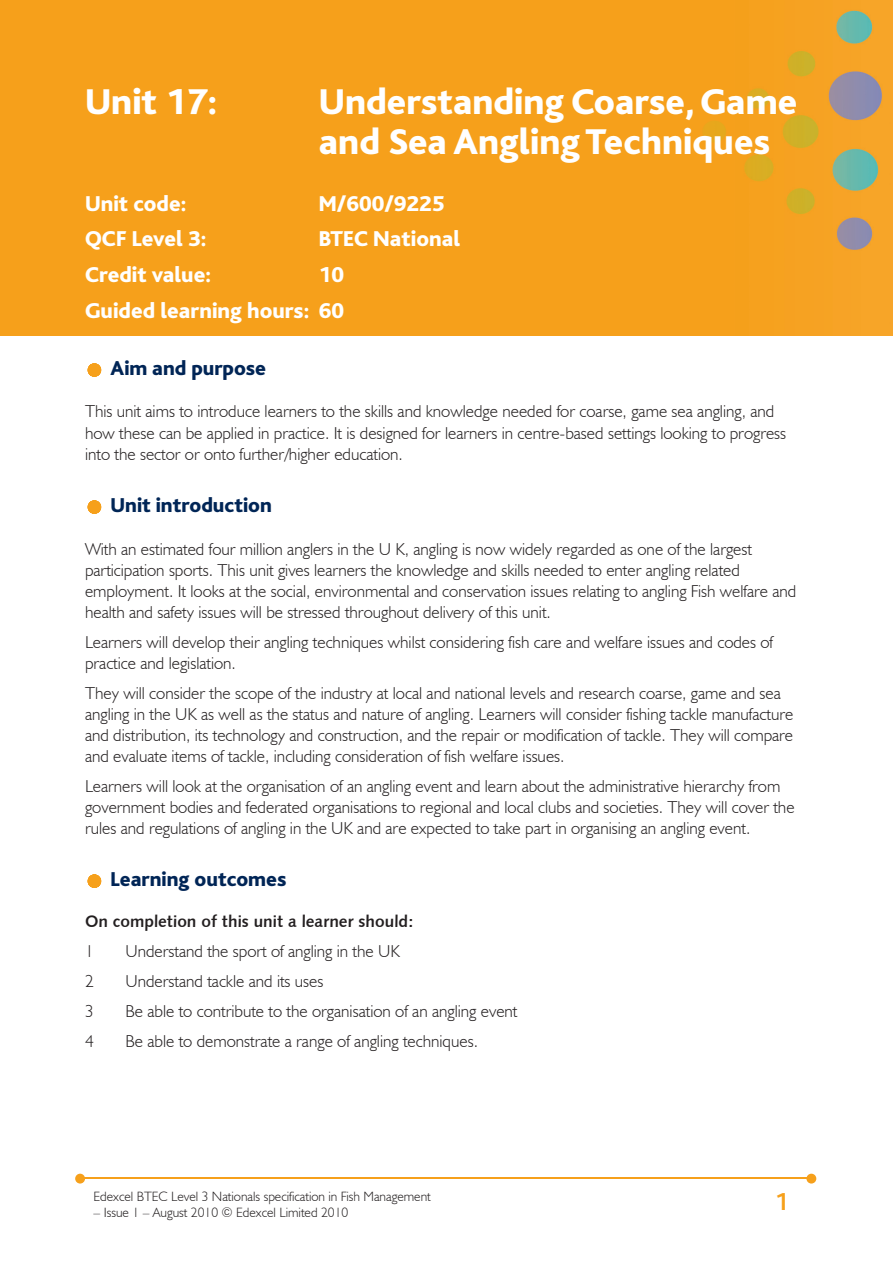
<style>
.page{position:relative;width:893px;height:1263px;background:#fff}
.page>*{position:absolute;margin:0;border:0;box-sizing:border-box;transform-origin:0 0}
.t1{font:800 37.5px/40.5px "Bliss";color:#fff}
.t2{font:700 25.5px "Bliss";color:#f6a01b}
.t3{font:800 22.5px/35.7px "Bliss";color:#fff;text-align:right}
.t4{font:800 21px "Bliss";color:#002556}
.t5{font:300 17.25px/21px "Humanist 521 BT";color:#231f20}
.t6{font:16.5px "Humanist 531 BT Bold A";color:#231f20}
.t7{font:300 13.5px "Humanist 521 BT";color:#231f20}
</style>
<div class="page">
<img style="left:0;top:0;width:893px;height:336px">
<hr style="left:83px;top:1178px;width:727px;height:1px;background:#f6a01b">
<svg style="left:806px;top:1174px;width:10px;height:9px"></svg>
<svg style="left:75px;top:1174px;width:10px;height:9px"></svg>
<svg style="left:88px;top:363px;width:13px;height:14px"></svg>
<svg style="left:88px;top:500px;width:13px;height:14px"></svg>
<svg style="left:88px;top:874px;width:13px;height:14px"></svg>
<h1 class="t1" style="left:85px;top:82px;width:134px">Unit 17:</h1>
<h1 class="t1" style="left:319px;top:82px;width:480px">Understanding Coarse, Game and Sea Angling Techniques</h1>
<h3 class="t3" style="left:85px;top:186px;width:103px">Unit code:</h3>
<h3 class="t3" style="left:319px;top:186px;width:127px">M/600/9225</h3>
<h3 class="t3" style="left:85px;top:222px;width:123px">QCF Level 3:</h3>
<h3 class="t3" style="left:319px;top:222px;width:143px">BTEC National</h3>
<h3 class="t3" style="left:85px;top:258px;width:128px">Credit value:</h3>
<h3 class="t3" style="left:85px;top:258px;width:261px">10<br>Guided learning hours: 60</h3>
<p class="t4" style="left:111px;top:357px;width:157px">Aim and purpose</p>
<p class="t5" style="left:85px;top:401px;width:703px">This unit aims to introduce learners to the skills and knowledge needed for coarse, game sea angling, and how these can be applied in practice. It is designed for learners in centre-based settings looking to progress into the sector or onto further/higher education.</p>
<p class="t4" style="left:111px;top:494px;width:163px">Unit introduction</p>
<p class="t5" style="left:85px;top:538px;width:713px">With an estimated four million anglers in the U K, angling is now widely regarded as one of the largest participation sports. This unit gives learners the knowledge and skills needed to enter angling related employment. It looks at the social, environmental and conservation issues relating to angling Fish welfare and health and safety issues will be stressed throughout delivery of this unit.</p>
<p class="t5" style="left:85px;top:631px;width:690px">Learners will develop their angling techniques whilst considering fish care and welfare issues and codes of practice and legislation.</p>
<p class="t5" style="left:85px;top:682px;width:710px">They will consider the scope of the industry at local and national levels and research coarse, game and sea angling in the UK as well as the status and nature of angling. Learners will consider fishing tackle manufacture and distribution, its technology and construction, and the repair or modification of tackle. They will compare and evaluate items of tackle, including consideration of fish welfare issues.</p>
<p class="t5" style="left:85px;top:775px;width:711px">Learners will look at the organisation of an angling event and learn about the administrative hierarchy from government bodies and federated organisations to regional and local clubs and societies. They will cover the rules and regulations of angling in the UK and are expected to take part in organising an angling event.</p>
<p class="t4" style="left:111px;top:868px;width:177px">Learning outcomes</p>
<p class="t6" style="left:85px;top:911px;width:330px">On completion of this unit a learner should:</p>
<p class="t5" style="left:85px;top:940px;width:10px">1</p>
<p class="t5" style="left:125px;top:940px;width:276px">Understand the sport of angling in the UK</p>
<p class="t5" style="left:85px;top:970px;width:10px">2</p>
<p class="t5" style="left:125px;top:970px;width:200px">Understand tackle and its uses</p>
<p class="t5" style="left:85px;top:1000px;width:10px">3</p>
<p class="t5" style="left:125px;top:1000px;width:394px">Be able to contribute to the organisation of an angling event</p>
<p class="t5" style="left:85px;top:1030px;width:10px">4</p>
<p class="t5" style="left:125px;top:1030px;width:354px">Be able to demonstrate a range of angling techniques.</p>
<p class="t7" style="left:94px;top:1188px;width:339px">Edexcel BTEC Level 3 Nationals specification in Fish Management</p>
<p class="t7" style="left:94px;top:1204px;width:256px">– Issue 1 – August 2010 © Edexcel Limited 2010</p>
<h2 class="t2" style="left:775px;top:1189px;width:15px">1</h2>
</div>
